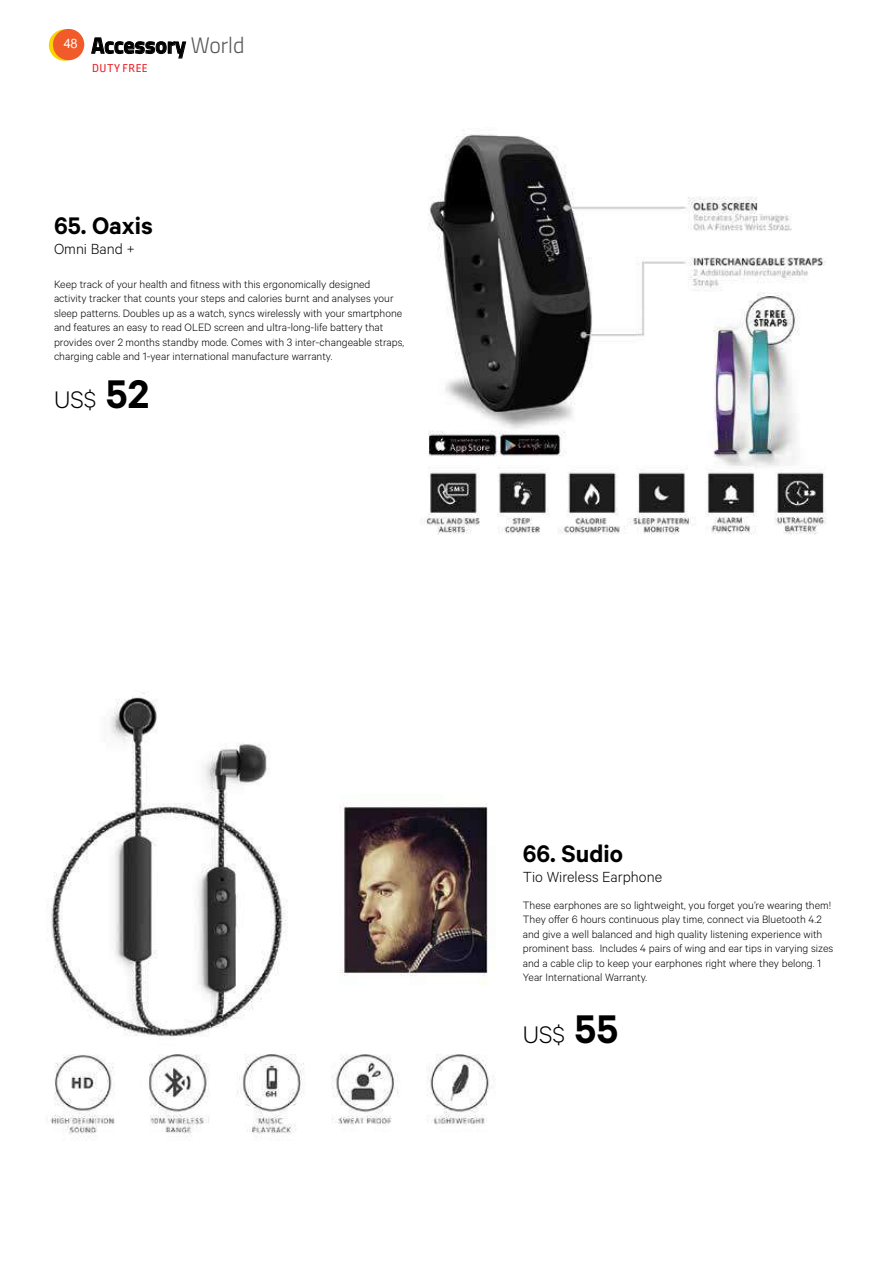
<style>
.page{position:relative;width:893px;height:1263px;background:#fff}
.page>*{position:absolute;margin:0;border:0;box-sizing:border-box;transform-origin:0 0}
.t1{font:600 27px "Calibre";color:#000}
.t2{font:300 27px "Calibre";color:#000}
.t3{font:700 22.5px "Titillium Web";color:#000}
.t4{font:18px "Utsaah";color:#fff}
.t5{font:300 16.5px "Calibre";color:#000}
.t6{font:300 12px/14.4px "Calibre";color:#000}
.t7{font:12px "Ropa Sans";letter-spacing:.035em;color:#ed1d24}
.s1{font-weight:300;color:#58595b}
.s2{font-weight:600;font-size:45px}
</style>
<div class="page">
<svg style="left:49px;top:29px;width:31px;height:32px"></svg>
<div style="left:53px;top:29px;width:31px;height:31px;background:#f15a29;border-radius:50%"></div>
<svg style="left:92px;top:38px;width:94px;height:20px"></svg>
<img style="left:424px;top:130px;width:402px;height:405px">
<img style="left:50px;top:692px;width:443px;height:448px">
<h3 class="t4" style="left:64px;top:35px;width:15px">48</h3>
<h2 class="t3" style="left:91px;top:28px;width:155px">Accessory <span class="s1">World</span></h2>
<p class="t7" style="left:92px;top:61px;width:57px">DUTY FREE</p>
<h1 class="t1" style="left:54px;top:210px;width:100px">65. Oaxis</h1>
<h3 class="t5" style="left:54px;top:239px;width:83px">Omni Band +</h3>
<p class="t6" style="left:54px;top:277px;width:352px">Keep track of your health and fitness with this ergonomically designed activity tracker that counts your steps and calories burnt and analyses your sleep patterns. Doubles up as a watch, syncs wirelessly with your smartphone and features an easy to read OLED screen and ultra-long-life battery that provides over 2 months standby mode. Comes with 3 inter-changeable straps, charging cable and 1-year international manufacture warranty.</p>
<h1 class="t2" style="left:54px;top:384px;width:97px">US$ <span class="s2">52</span></h1>
<h1 class="t1" style="left:523px;top:838px;width:102px">66. Sudio</h1>
<h3 class="t5" style="left:523px;top:867px;width:141px">Tio Wireless Earphone</h3>
<p class="t6" style="left:523px;top:897px;width:312px">These earphones are so lightweight, you forget you’re wearing them!<br>They offer 6 hours continuous play time, connect via Bluetooth 4.2 and give a well balanced and high quality listening experience with prominent bass. Includes 4 pairs of wing and ear tips in varying sizes and a cable clip to keep your earphones right where they belong. 1<br>Year International Warranty.</p>
<h1 class="t2" style="left:523px;top:1019px;width:97px">US$ <span class="s2">55</span></h1>
</div>
